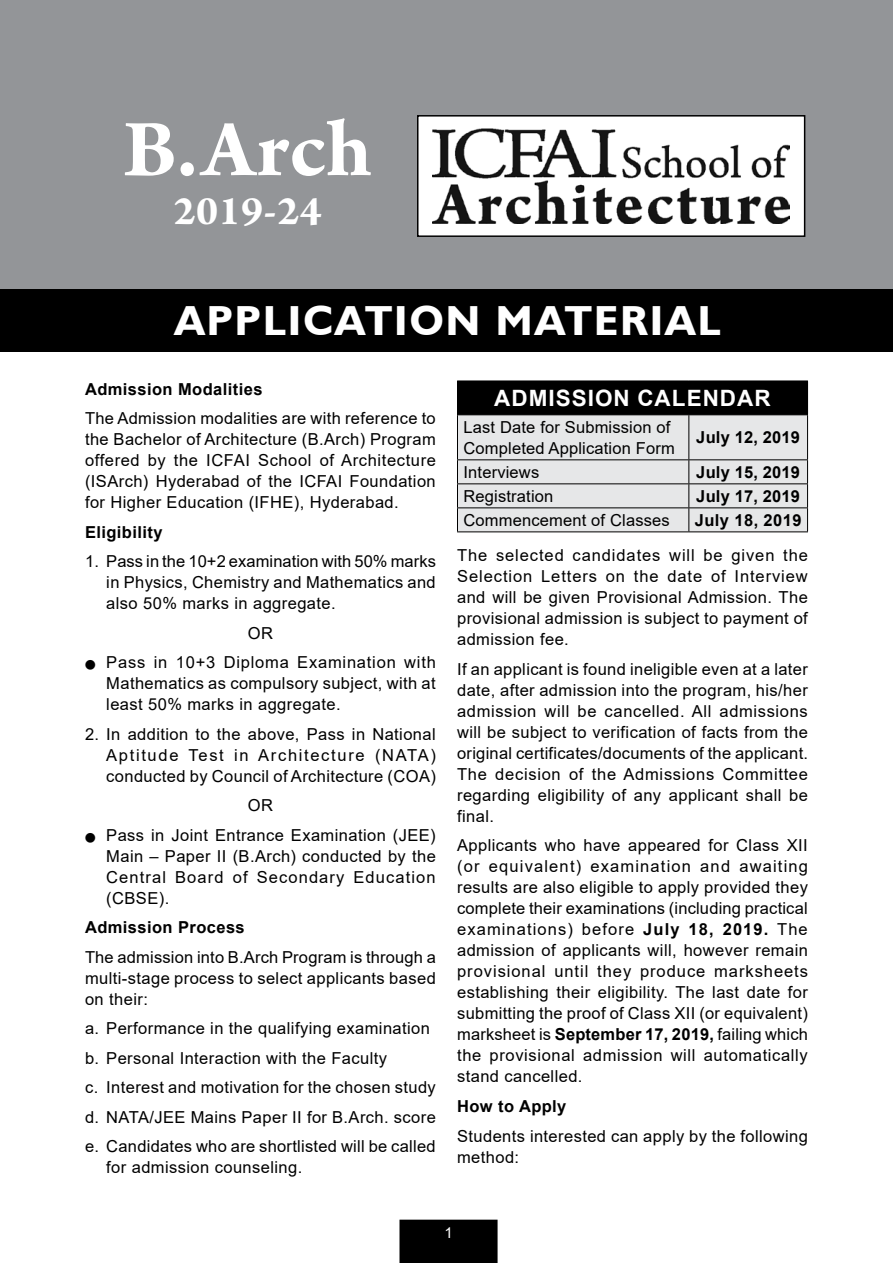
<style>
.page{position:relative;width:893px;height:1263px;background:#fff}
.page>*{position:absolute;margin:0;border:0;box-sizing:border-box;transform-origin:0 0}
.t1{font:700 85.5px "Arno Pro";color:#fff}
.t2{font:700 43.5px "Arno Pro";letter-spacing:.01em;color:#fff}
.t3{font:700 42px "Humanist 521 BT";letter-spacing:.05em;color:#fff}
.t4{font:700 22.5px "Arial";letter-spacing:.045em;color:#fff}
.t5{font:16.5px/21px "Arial";letter-spacing:.025em;color:#000;text-align:justify}
.t6{font:700 16.5px "Arial";letter-spacing:.025em;color:#000}
.t7{font:15px "Arial";color:#fff}
.s1{font-weight:700}
</style>
<div class="page">
<div style="left:399px;top:1220px;width:99px;height:43px;background:#000"></div>
<div style="left:0;top:0;width:893px;height:290px;background:#939598"></div>
<div style="left:0;top:289px;width:893px;height:63px;background:#000"></div>
<div style="left:457px;top:381px;width:350px;height:34px;background:#000"></div>
<hr style="left:807px;top:381px;width:1px;height:33px;background:#000">
<hr style="left:689px;top:414px;width:119px;height:1px;background:#000">
<svg style="left:457px;top:415px;width:351px;height:116px;background:#dddedf"></svg>
<hr style="left:457px;top:531px;width:232px;height:1px;background:#000">
<hr style="left:689px;top:531px;width:119px;height:1px;background:#000">
<div style="left:418px;top:116px;width:387px;height:120px;background:#fff"></div>
<div style="left:417px;top:115px;width:388px;height:122px;border:2px solid #000"></div>
<img style="left:432px;top:128px;width:358px;height:96px">
<h1 class="t1" style="left:123px;top:100px;width:250px">B.Arch</h1>
<h2 class="t2" style="left:173px;top:186px;width:150px">2019-24</h2>
<h3 class="t3" style="left:174px;top:294px;width:547px">APPLICATION MATERIAL</h3>
<p class="t6" style="left:85px;top:377px;width:179px">Admission Modalities</p>
<p class="t5" style="left:85px;top:408px;width:352px">The Admission modalities are with reference to the Bachelor of Architecture (B.Arch) Program offered by the ICFAI School of Architecture (ISArch) Hyderabad of the ICFAI Foundation for Higher Education (IFHE), Hyderabad.</p>
<p class="t6" style="left:85px;top:520px;width:79px">Eligibility</p>
<p class="t5" style="left:106px;top:551px;width:331px;text-indent:-21px">1. Pass in the 10+2 examination with 50% marks in Physics, Chemistry and Mathematics and also 50% marks in aggregate.</p>
<p class="t5" style="left:248px;top:622px;width:27px">OR</p>
<p class="t5" style="left:106px;top:652px;width:331px;text-indent:-21px">● Pass in 10+3 Diploma Examination with Mathematics as compulsory subject, with at least 50% marks in aggregate.</p>
<p class="t5" style="left:106px;top:723px;width:331px;text-indent:-21px">2. In addition to the above, Pass in National Aptitude Test in Architecture (NATA) conducted by Council of Architecture (COA)</p>
<p class="t5" style="left:248px;top:795px;width:27px">OR</p>
<p class="t5" style="left:106px;top:824px;width:331px;text-indent:-21px">● Pass in Joint Entrance Examination (JEE)<br>Main – Paper II (B.Arch) conducted by the Central Board of Secondary Education (CBSE).</p>
<p class="t6" style="left:85px;top:916px;width:161px">Admission Process</p>
<p class="t5" style="left:85px;top:946px;width:352px">The admission into B.Arch Program is through a multi-stage process to select applicants based on their:</p>
<p class="t5" style="left:85px;top:1014px;width:352px;line-height:29.5px;text-align:left">a. Performance in the qualifying examination b. Personal Interaction with the Faculty<br>c. Interest and motivation for the chosen study d. NATA/JEE Mains Paper II for B.Arch. score e. Candidates who are shortlisted will be called</p>
<p class="t5" style="left:106px;top:1157px;width:198px">for admission counseling.</p>
<h3 class="t4" style="left:494px;top:382px;width:278px">Admission Calendar</h3>
<p class="t5" style="left:463px;top:416px;width:213px">Last Date for Submission of<br>Completed Application Form</p>
<p class="t6" style="left:696px;top:426px;width:105px">July 12, 2019</p>
<p class="t5" style="left:463px;top:461px;width:77px">Interviews</p>
<p class="t6" style="left:696px;top:460px;width:105px">July 15, 2019</p>
<p class="t5" style="left:463px;top:485px;width:91px">Registration</p>
<p class="t6" style="left:696px;top:484px;width:105px">July 17, 2019</p>
<p class="t5" style="left:463px;top:509px;width:208px">Commencement of Classes</p>
<p class="t6" style="left:695px;top:508px;width:108px">July 18, 2019</p>
<p class="t5" style="left:457px;top:545px;width:352px">The selected candidates will be given the Selection Letters on the date of Interview and will be given Provisional Admission. The provisional admission is subject to payment of admission fee.</p>
<p class="t5" style="left:457px;top:658px;width:352px">If an applicant is found ineligible even at a later date, after admission into the program, his/her admission will be cancelled. All admissions will be subject to verification of facts from the original certificates/documents of the applicant.<br>The decision of the Admissions Committee regarding eligibility of any applicant shall be final.</p>
<p class="t5" style="left:457px;top:835px;width:352px">Applicants who have appeared for Class XII (or equivalent) examination and awaiting results are also eligible to apply provided they complete their examinations (including practical examinations) before <span class="s1">July 18, 2019.</span> The admission of applicants will, however remain provisional until they produce marksheets establishing their eligibility. The last date for submitting the proof of Class XII (or equivalent) marksheet is <span class="s1">September 17, 2019,</span> failing which the provisional admission will automatically stand cancelled.</p>
<p class="t6" style="left:457px;top:1094px;width:111px">How to Apply</p>
<p class="t5" style="left:457px;top:1125px;width:352px">Students interested can apply by the following method:</p>
<p class="t7" style="left:444px;top:1222px;width:10px">1</p>
</div>
